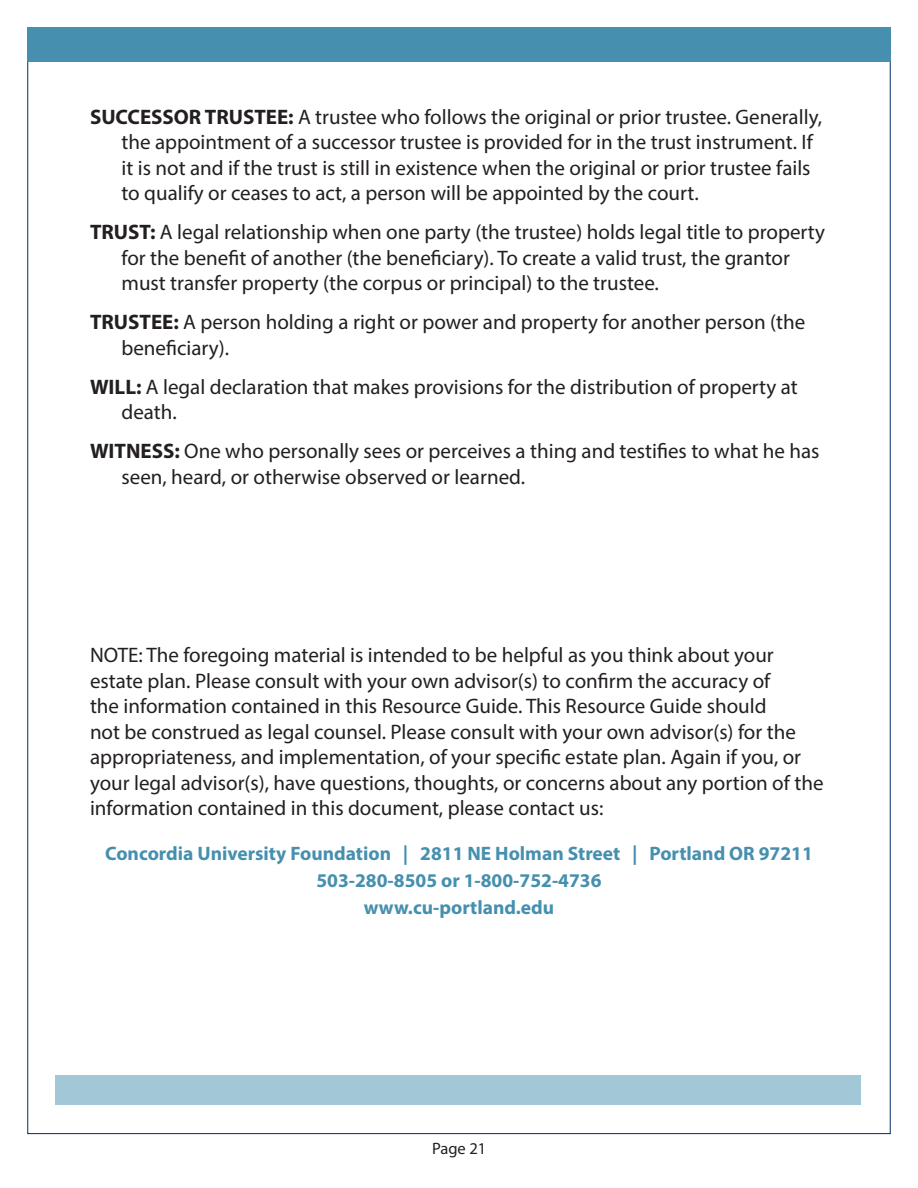
<style>
.page{position:relative;width:918px;height:1188px;background:#fff}
.page>*{position:absolute;margin:0;border:0;box-sizing:border-box;transform-origin:0 0}
.TXT-bold_question{font:21px/25.5px "Myriad Pro";color:#231f20}
.TXT-body{font:21px/25.5px "Myriad Pro";color:#231f20}
.TXT-bold{font:700 19.5px/27px "Myriad Pro";color:#468faf;text-align:center}
.t1{font:16.5px "Myriad Pro";color:#231f20}
.s1{font-weight:700}
</style>
<div class="page">
<div style="left:27px;top:27px;width:864px;height:35px;background:#468faf"></div>
<div style="left:56px;top:1076px;width:805px;height:29px;background:#a2c7d7"></div>
<p class="TXT-bold_question" style="left:122px;top:104px;width:702px;text-indent:-32px"><span class="s1">SUCCESSOR TRUSTEE:</span> A trustee who follows the original or prior trustee. Generally, the appointment of a successor trustee is provided for in the trust instrument. If it is not and if the trust is still in existence when the original or prior trustee fails to qualify or ceases to act, a person will be appointed by the court.</p>
<p class="TXT-bold_question" style="left:122px;top:219px;width:705px;text-indent:-32px"><span class="s1">TRUST:</span> A legal relationship when one party (the trustee) holds legal title to property for the benefit of another (the beneficiary). To create a valid trust, the grantor must transfer property (the corpus or principal) to the trustee.</p>
<p class="TXT-bold_question" style="left:122px;top:309px;width:685px;text-indent:-32px"><span class="s1">TRUSTEE:</span> A person holding a right or power and property for another person (the beneficiary).</p>
<p class="TXT-bold_question" style="left:122px;top:374px;width:678px;text-indent:-32px"><span class="s1">WILL:</span> A legal declaration that makes provisions for the distribution of property at death.</p>
<p class="TXT-bold_question" style="left:122px;top:438px;width:700px;text-indent:-32px"><span class="s1">WITNESS:</span> One who personally sees or perceives a thing and testifies to what he has seen, heard, or otherwise observed or learned.</p>
<p class="TXT-body" style="left:90px;top:642px;width:735px">NOTE: The foregoing material is intended to be helpful as you think about your estate plan. Please consult with your own advisor(s) to confirm the accuracy of<br>the information contained in this Resource Guide. This Resource Guide should<br>not be construed as legal counsel. Please consult with your own advisor(s) for the appropriateness, and implementation, of your specific estate plan. Again if you, or your legal advisor(s), have questions, thoughts, or concerns about any portion of the information contained in this document, please contact us:</p>
<p class="TXT-bold" style="left:105px;top:840px;width:709px">Concordia University Foundation | 2811 NE Holman Street | Portland OR 97211<br>503-280-8505 or 1-800-752-4736<br>www.cu-portland.edu</p>
<p class="t1" style="left:432px;top:1138px;width:56px">Page 21</p>
</div>
